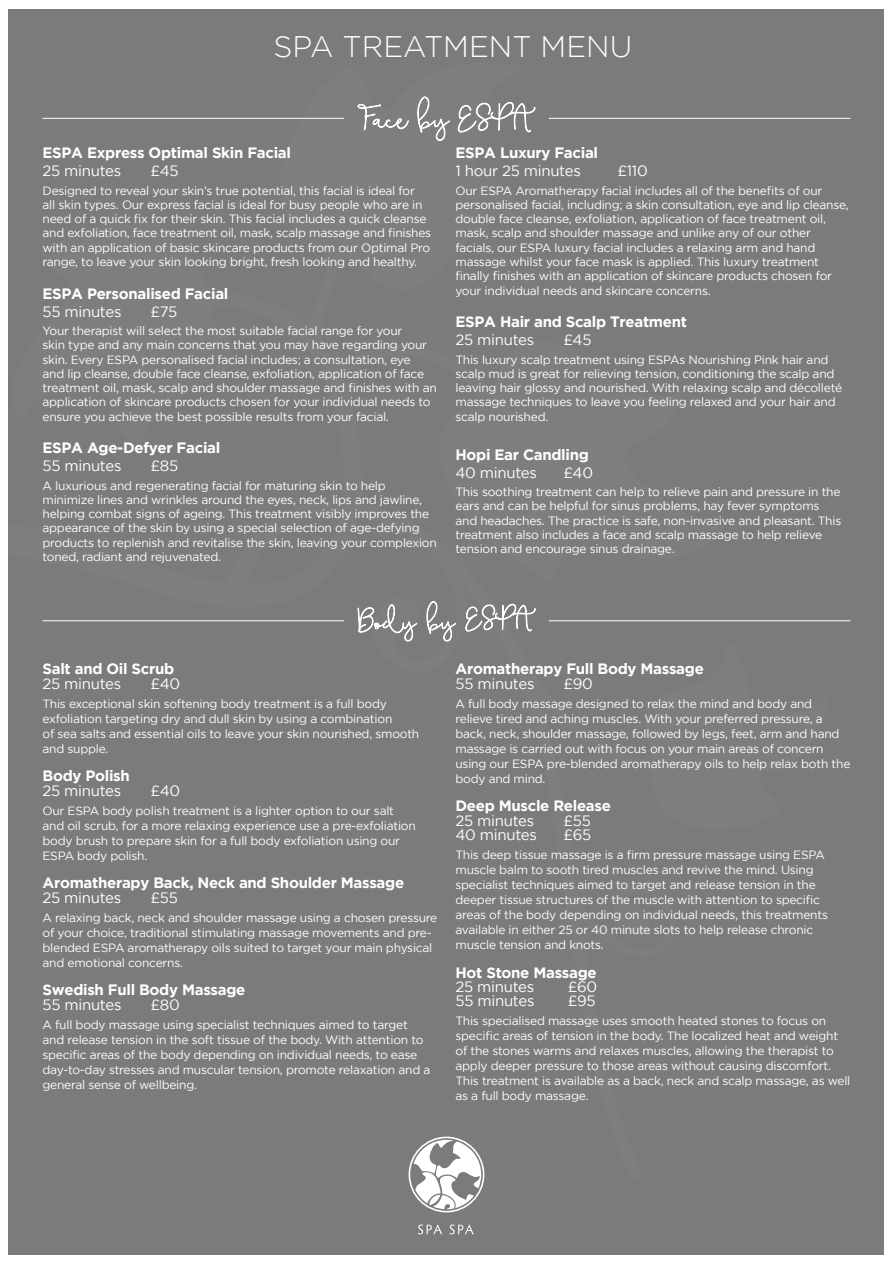
<style>
.page{position:relative;width:893px;height:1263px;background:#fff}
.page>*{position:absolute;margin:0;border:0;box-sizing:border-box;transform-origin:0 0}
.t1{font:300 29.7px "Gotham";color:#fff}
.t2{font:700 15px "Gotham";letter-spacing:-.02em;color:#fff}
.t3{font:15px "Gotham";letter-spacing:-.02em;color:#fff}
.t4{font:12px/14.2px "Gotham";letter-spacing:-.02em;color:#fff}
</style>
<div class="page">
<div style="left:9px;top:9px;width:875px;height:1245px;background:#7b7b7b"></div>
<hr style="left:43px;top:118px;width:301px;height:1px;background:#fff">
<svg style="left:358px;top:104px;width:51px;height:27px"></svg>
<svg style="left:417px;top:96px;width:33px;height:45px"></svg>
<svg style="left:457px;top:102px;width:79px;height:31px"></svg>
<hr style="left:549px;top:118px;width:301px;height:1px;background:#fff">
<hr style="left:43px;top:620px;width:301px;height:1px;background:#fff">
<hr style="left:549px;top:620px;width:301px;height:1px;background:#fff">
<svg style="left:357px;top:604px;width:60px;height:38px"></svg>
<svg style="left:426px;top:601px;width:30px;height:41px"></svg>
<svg style="left:465px;top:603px;width:71px;height:29px"></svg>
<svg style="left:418px;top:1224px;width:24px;height:10px"></svg>
<svg style="left:450px;top:1224px;width:24px;height:10px"></svg>
<svg style="left:409px;top:1136px;width:75px;height:76px"></svg>
<h1 class="t1" style="left:273px;top:31px;width:360px">SPA TREATMENT MENU</h1>
<p class="t2" style="left:43px;top:144px;width:250px">ESPA Express Optimal Skin Facial</p>
<p class="t3" style="left:43px;top:163px;width:80px">25 minutes</p>
<p class="t3" style="left:151px;top:163px;width:30px">£45</p>
<p class="t4" style="left:43px;top:183px;width:390px">Designed to reveal your skin’s true potential, this facial is ideal for<br>all skin types. Our express facial is ideal for busy people who are in need of a quick fix for their skin. This facial includes a quick cleanse and exfoliation, face treatment oil, mask, scalp massage and finishes with an application of basic skincare products from our Optimal Pro range, to leave your skin looking bright, fresh looking and healthy.</p>
<p class="t2" style="left:43px;top:285px;width:187px">ESPA Personalised Facial</p>
<p class="t3" style="left:43px;top:303px;width:81px">55 minutes</p>
<p class="t3" style="left:151px;top:303px;width:28px">£75</p>
<p class="t4" style="left:43px;top:323px;width:396px">Your therapist will select the most suitable facial range for your<br>skin type and any main concerns that you may have regarding your skin. Every ESPA personalised facial includes; a consultation, eye<br>and lip cleanse, double face cleanse, exfoliation, application of face treatment oil, mask, scalp and shoulder massage and finishes with an application of skincare products chosen for your individual needs to ensure you achieve the best possible results from your facial.</p>
<p class="t2" style="left:43px;top:439px;width:179px">ESPA Age-Defyer Facial</p>
<p class="t3" style="left:43px;top:457px;width:81px">55 minutes</p>
<p class="t3" style="left:151px;top:457px;width:29px">£85</p>
<p class="t4" style="left:43px;top:478px;width:396px">A luxurious and regenerating facial for maturing skin to help minimize lines and wrinkles around the eyes, neck, lips and jawline, helping combat signs of ageing. This treatment visibly improves the appearance of the skin by using a special selection of age-defying products to replenish and revitalise the skin, leaving your complexion toned, radiant and rejuvenated.</p>
<p class="t2" style="left:455px;top:144px;width:144px">ESPA Luxury Facial</p>
<p class="t3" style="left:455px;top:163px;width:127px">1 hour 25 minutes</p>
<p class="t3" style="left:617px;top:163px;width:32px">£110</p>
<p class="t4" style="left:455px;top:183px;width:395px">Our ESPA Aromatherapy facial includes all of the benefits of our personalised facial, including; a skin consultation, eye and lip cleanse, double face cleanse, exfoliation, application of face treatment oil, mask, scalp and shoulder massage and unlike any of our other facials, our ESPA luxury facial includes a relaxing arm and hand massage whilst your face mask is applied. This luxury treatment finally finishes with an application of skincare products chosen for your individual needs and skincare concerns.</p>
<p class="t2" style="left:455px;top:313px;width:233px">ESPA Hair and Scalp Treatment</p>
<p class="t3" style="left:455px;top:331px;width:80px">25 minutes</p>
<p class="t3" style="left:563px;top:331px;width:30px">£45</p>
<p class="t4" style="left:455px;top:352px;width:388px">This luxury scalp treatment using ESPAs Nourishing Pink hair and scalp mud is great for relieving tension, conditioning the scalp and leaving hair glossy and nourished. With relaxing scalp and décolleté massage techniques to leave you feeling relaxed and your hair and scalp nourished.</p>
<p class="t2" style="left:455px;top:446px;width:135px">Hopi Ear Candling</p>
<p class="t3" style="left:455px;top:464px;width:83px">40 minutes</p>
<p class="t3" style="left:563px;top:464px;width:31px">£40</p>
<p class="t4" style="left:455px;top:485px;width:387px">This soothing treatment can help to relieve pain and pressure in the ears and can be helpful for sinus problems, hay fever symptoms and headaches. The practice is safe, non-invasive and pleasant. This treatment also includes a face and scalp massage to help relieve tension and encourage sinus drainage.</p>
<p class="t2" style="left:43px;top:660px;width:133px">Salt and Oil Scrub</p>
<p class="t3" style="left:43px;top:675px;width:80px">25 minutes</p>
<p class="t3" style="left:151px;top:675px;width:31px">£40</p>
<p class="t4" style="left:43px;top:696px;width:378px;line-height:15px">This exceptional skin softening body treatment is a full body exfoliation targeting dry and dull skin by using a combination<br>of sea salts and essential oils to leave your skin nourished, smooth and supple.</p>
<p class="t2" style="left:43px;top:767px;width:89px">Body Polish</p>
<p class="t3" style="left:43px;top:782px;width:80px">25 minutes</p>
<p class="t3" style="left:151px;top:782px;width:31px">£40</p>
<p class="t4" style="left:43px;top:803px;width:375px;line-height:15px">Our ESPA body polish treatment is a lighter option to our salt and oil scrub, for a more relaxing experience use a pre-exfoliation body brush to prepare skin for a full body exfoliation using our ESPA body polish.</p>
<p class="t2" style="left:43px;top:874px;width:363px">Aromatherapy Back, Neck and Shoulder Massage</p>
<p class="t3" style="left:43px;top:889px;width:80px">25 minutes</p>
<p class="t3" style="left:151px;top:889px;width:29px">£55</p>
<p class="t4" style="left:43px;top:910px;width:396px;line-height:15px">A relaxing back, neck and shoulder massage using a chosen pressure of your choice, traditional stimulating massage movements and pre&shy;blended ESPA aromatherapy oils suited to target your main physical and emotional concerns.</p>
<p class="t2" style="left:43px;top:981px;width:204px">Swedish Full Body Massage</p>
<p class="t3" style="left:43px;top:996px;width:81px">55 minutes</p>
<p class="t3" style="left:151px;top:996px;width:31px">£80</p>
<p class="t4" style="left:43px;top:1017px;width:389px;line-height:15px">A full body massage using specialist techniques aimed to target and release tension in the soft tissue of the body. With attention to specific areas of the body depending on individual needs, to ease day-to-day stresses and muscular tension, promote relaxation and a general sense of wellbeing.</p>
<p class="t2" style="left:455px;top:660px;width:250px">Aromatherapy Full Body Massage</p>
<p class="t3" style="left:455px;top:675px;width:81px">55 minutes</p>
<p class="t3" style="left:563px;top:675px;width:31px">£90</p>
<p class="t4" style="left:455px;top:696px;width:396px;line-height:15px">A full body massage designed to relax the mind and body and relieve tired and aching muscles. With your preferred pressure, a back, neck, shoulder massage, followed by legs, feet, arm and hand massage is carried out with focus on your main areas of concern using our ESPA pre-blended aromatherapy oils to help relax both the body and mind.</p>
<p class="t2" style="left:455px;top:797px;width:157px">Deep Muscle Release</p>
<p class="t3" style="left:455px;top:812px;width:80px">25 minutes</p>
<p class="t3" style="left:563px;top:812px;width:29px">£55</p>
<p class="t3" style="left:455px;top:826px;width:83px">40 minutes</p>
<p class="t3" style="left:563px;top:826px;width:29px">£65</p>
<p class="t4" style="left:455px;top:847px;width:374px;line-height:15px">This deep tissue massage is a firm pressure massage using ESPA muscle balm to sooth tired muscles and revive the mind. Using specialist techniques aimed to target and release tension in the deeper tissue structures of the muscle with attention to specific areas of the body depending on individual needs, this treatments available in either 25 or 40 minute slots to help release chronic muscle tension and knots.</p>
<p class="t2" style="left:455px;top:964px;width:143px">Hot Stone Massage</p>
<p class="t3" style="left:455px;top:978px;width:80px">25 minutes</p>
<p class="t3" style="left:568px;top:978px;width:31px">£60</p>
<p class="t3" style="left:455px;top:992px;width:81px">55 minutes</p>
<p class="t3" style="left:568px;top:992px;width:29px">£95</p>
<p class="t4" style="left:455px;top:1013px;width:396px;line-height:15px">This specialised massage uses smooth heated stones to focus on specific areas of tension in the body. The localized heat and weight of the stones warms and relaxes muscles, allowing the therapist to apply deeper pressure to those areas without causing discomfort.<br>This treatment is available as a back, neck and scalp massage, as well as a full body massage.</p>
</div>
